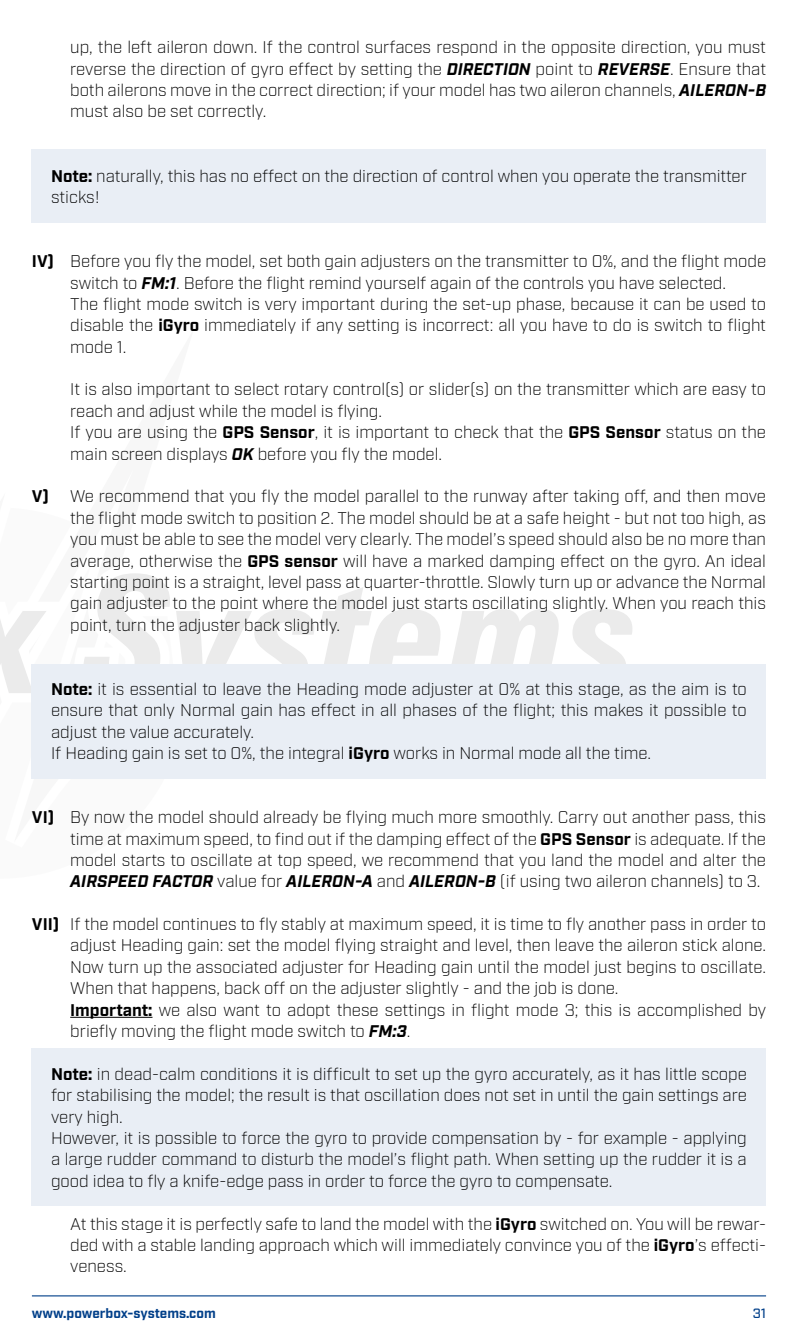
<style>
.page{position:relative;width:798px;height:1340px;background:#fff}
.page>*{position:absolute;margin:0;border:0;box-sizing:border-box;transform-origin:0 0}
.t1{font:300 16.88px/21.4px "Industry";color:#000}
.t2{font:700 13.5px "Industry";color:#003f89}
.t3{font:500 13.5px "Industry";color:#003f89}
.s1{font-weight:700;font-style:italic}
.s2{font-weight:700}
</style>
<div class="page">
<hr style="left:32px;top:1295px;width:733px;height:1px;background:#003f89">
<svg style="left:0;top:611px;width:46px;height:82px"></svg>
<svg style="left:84px;top:573px;width:230px;height:91px"></svg>
<svg style="left:320px;top:587px;width:312px;height:77px"></svg>
<div style="left:32px;top:149px;width:733px;height:74px;background:#e9eef5"></div>
<div style="left:32px;top:664px;width:733px;height:114px;background:#e9eef5"></div>
<div style="left:32px;top:1048px;width:733px;height:158px;background:#e9eef5"></div>
<hr style="left:70px;top:1016px;width:82px;height:1px;background:#000">
<p class="t1" style="left:70px;top:37px;width:697px;text-align:justify">up, the left aileron down. If the control surfaces respond in the opposite direction, you must reverse the direction of gyro effect by setting the <span class="s1">DIRECTION</span> point to <span class="s1">REVERSE</span>. Ensure that both ailerons move in the correct direction; if your model has two aileron channels, <span class="s1">AILERON-B </span>must also be set correctly.</p>
<p class="t1" style="left:51px;top:165px;width:697px"><span class="s2">Note:</span> naturally, this has no effect on the direction of control when you operate the transmitter sticks!</p>
<p class="t1" style="left:70px;top:251px;width:697px;text-indent:-38px"><span class="s2">IV)</span> Before you fly the model, set both gain adjusters on the transmitter to 0%, and the flight mode switch to <span class="s1">FM:1</span>. Before the flight remind yourself again of the controls you have selected.<br>The flight mode switch is very important during the set-up phase, because it can be used to disable the <span class="s2">iGyro</span> immediately if any setting is incorrect: all you have to do is switch to flight mode 1.</p>
<p class="t1" style="left:70px;top:379px;width:697px">It is also important to select rotary control(s) or slider(s) on the transmitter which are easy to reach and adjust while the model is flying.<br>If you are using the <span class="s2">GPS Sensor</span>, it is important to check that the <span class="s2">GPS Sensor</span> status on the main screen displays <span class="s1">OK</span> before you fly the model.</p>
<p class="t1" style="left:70px;top:486px;width:697px;text-align:justify;text-indent:-38px"><span class="s2">V)</span> We recommend that you fly the model parallel to the runway after taking off, and then move the flight mode switch to position 2. The model should be at a safe height - but not too high, as you must be able to see the model very clearly. The model’s speed should also be no more than average, otherwise the <span class="s2">GPS sensor</span> will have a marked damping effect on the gyro. An ideal starting point is a straight, level pass at quarter-throttle. Slowly turn up or advance the Normal gain adjuster to the point where the model just starts oscillating slightly. When you reach this point, turn the adjuster back slightly.</p>
<p class="t1" style="left:51px;top:678px;width:697px"><span class="s2">Note:</span> it is essential to leave the Heading mode adjuster at 0% at this stage, as the aim is to ensure that only Normal gain has effect in all phases of the flight; this makes it possible to adjust the value accurately.<br>If Heading gain is set to 0%, the integral <span class="s2">iGyro</span> works in Normal mode all the time.</p>
<p class="t1" style="left:70px;top:806px;width:697px;text-align:justify;text-indent:-38px"><span class="s2">VI)</span> By now the model should already be flying much more smoothly. Carry out another pass, this time at maximum speed, to find out if the damping effect of the <span class="s2">GPS Sensor</span> is adequate. If the model starts to oscillate at top speed, we recommend that you land the model and alter the <span class="s1">AIRSPEED FACTOR</span> value for <span class="s1">AILERON-A</span> and <span class="s1">AILERON-B</span> (if using two aileron channels) to 3.</p>
<p class="t1" style="left:70px;top:913px;width:697px;text-indent:-38px"><span class="s2">VII)</span> If the model continues to fly stably at maximum speed, it is time to fly another pass in order to adjust Heading gain: set the model flying straight and level, then leave the aileron stick alone.<br>Now turn up the associated adjuster for Heading gain until the model just begins to oscillate.<br>When that happens, back off on the adjuster slightly - and the job is done.<br><span class="s2">Important:</span> we also want to adopt these settings in flight mode 3; this is accomplished by briefly moving the flight mode switch to <span class="s1">FM:3</span>.</p>
<p class="t1" style="left:51px;top:1063px;width:697px"><span class="s2">Note:</span> in dead-calm conditions it is difficult to set up the gyro accurately, as it has little scope for stabilising the model; the result is that oscillation does not set in until the gain settings are very high.<br>However, it is possible to force the gyro to provide compensation by - for example - applying a large rudder command to disturb the model’s flight path. When setting up the rudder it is a good idea to fly a knife-edge pass in order to force the gyro to compensate.</p>
<p class="t1" style="left:70px;top:1213px;width:697px;text-align:justify">At this stage it is perfectly safe to land the model with the <span class="s2">iGyro</span> switched on. You will be rewar&shy;ded with a stable landing approach which will immediately convince you of the <span class="s2">iGyro</span>’s effecti&shy;veness.</p>
<p class="t2" style="left:32px;top:1304px;width:185px">www.powerbox-systems.com</p>
<p class="t3" style="left:752px;top:1305px;width:15px">31</p>
</div>
